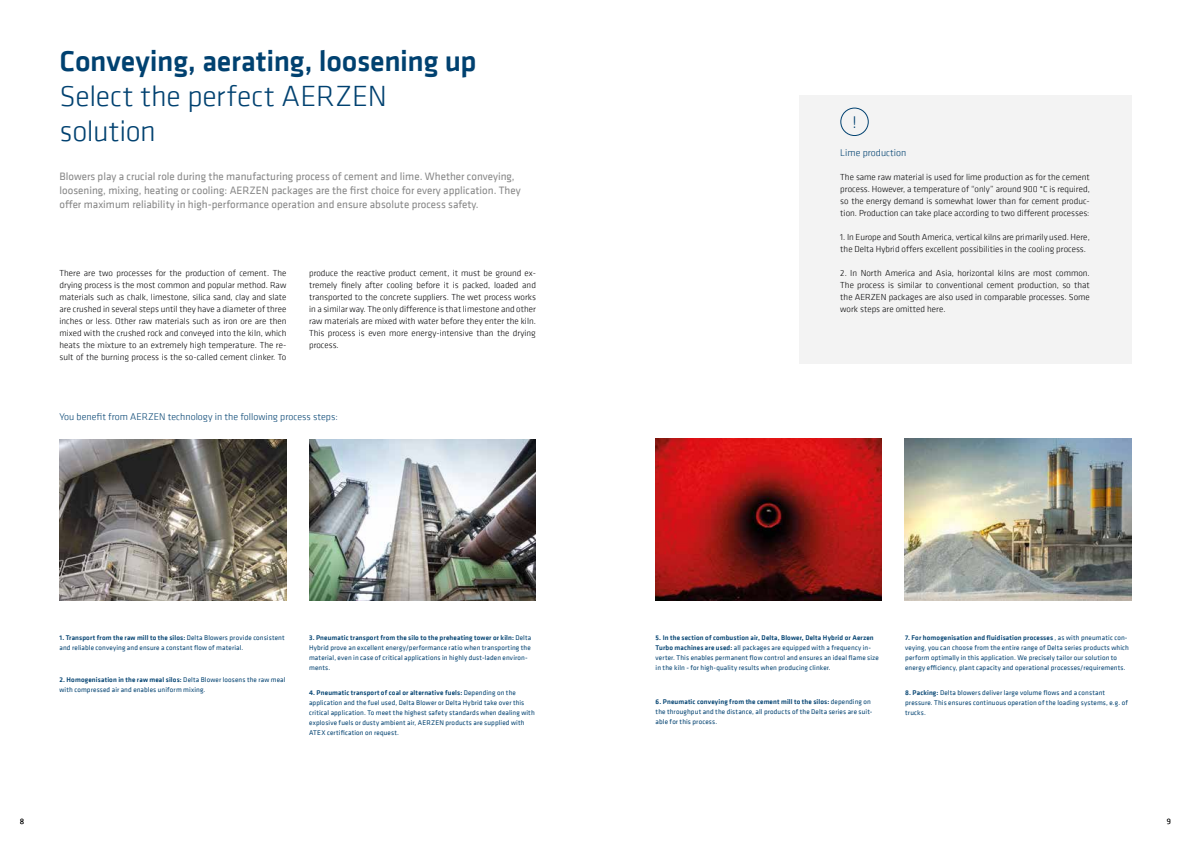
<style>
.page{position:relative;width:1191px;height:842px;background:#fff}
.page>*{position:absolute;margin:0;border:0;box-sizing:border-box;transform-origin:0 0}
.t1{font:500 30px "Klavika";letter-spacing:-.01em;color:#004170}
.t2{font:300 30px/35px "Klavika";letter-spacing:-.005em;color:#004170}
.t3{font:300 17px "Klavika";color:#004170}
.t4{font:11px/14px "Klavika";color:#878787}
.t5{font:300 10px "Klavika";color:#004170}
.t6{font:300 9px/12px "Klavika";color:#020203;text-align:justify}
.t7{font:300 8px "Klavika";color:#000}
.t8{font:7px/10px "Klavika";letter-spacing:.02em;color:#004170}
.s1{font-weight:500}
</style>
<div class="page">
<img style="left:655px;top:439px;width:227px;height:161px">
<img style="left:60px;top:439px;width:226px;height:161px">
<img style="left:309px;top:439px;width:227px;height:161px">
<img style="left:904px;top:439px;width:227px;height:161px">
<div style="left:798px;top:95px;width:333px;height:269px;background:#f3f3f3"></div>
<div style="left:840px;top:108px;width:28px;height:28px;border:1px solid #004170;border-radius:50%"></div>
<h1 class="t1" style="left:60px;top:40px;width:418px">Conveying, aerating, loosening up</h1>
<h1 class="t2" style="left:60px;top:78px;width:329px">Select the perfect AERZEN solution</h1>
<p class="t4" style="left:60px;top:169px;width:462px">Blowers play a crucial role during the manufacturing process of cement and lime. Whether conveying, loosening, mixing, heating or cooling: AERZEN packages are the first choice for every application. They offer maximum reliability in high-performance operation and ensure absolute process safety.</p>
<p class="t6" style="left:60px;top:267px;width:228px">There are two processes for the production of cement. The drying process is the most common and popular method. Raw materials such as chalk, limestone, silica sand, clay and slate are crushed in several steps until they have a diameter of three inches or less. Other raw materials such as iron ore are then mixed with the crushed rock and conveyed into the kiln, which heats the mixture to an extremely high temperature. The re&shy;sult of the burning process is the so-called cement clinker. To</p>
<p class="t6" style="left:309px;top:267px;width:228px">produce the reactive product cement, it must be ground ex&shy;tremely finely after cooling before it is packed, loaded and transported to the concrete suppliers. The wet process works in a similar way. The only difference is that limestone and other raw materials are mixed with water before they enter the kiln.<br>This process is even more energy-intensive than the drying process.</p>
<h3 class="t5" style="left:60px;top:411px;width:280px">You benefit from AERZEN technology in the following process steps:</h3>
<p class="t8" style="left:60px;top:632px;width:227px"><span class="s1">1. Transport from the raw mill to the silos:</span> Delta Blowers provide consistent and reliable conveying and ensure a constant flow of material.</p>
<p class="t8" style="left:60px;top:675px;width:227px"><span class="s1">2. Homogenisation in the raw meal silos:</span> Delta Blower loosens the raw meal with compressed air and enables uniform mixing.</p>
<p class="t8" style="left:309px;top:632px;width:224px"><span class="s1">3. Pneumatic transport from the silo to the preheating tower or kiln:</span> Delta Hybrid prove an excellent energy/performance ratio when transporting the material, even in case of critical applications in highly dust-laden environ&shy;ments.</p>
<p class="t8" style="left:309px;top:687px;width:227px"><span class="s1">4. Pneumatic transport of coal or alternative fuels:</span> Depending on the application and the fuel used, Delta Blower or Delta Hybrid take over this critical application. To meet the highest safety standards when dealing with explosive fuels or dusty ambient air, AERZEN products are supplied with ATEX certification on request.</p>
<h2 class="t3" style="left:852px;top:112px;width:6px">!</h2>
<h3 class="t5" style="left:840px;top:147px;width:68px">Lime production</h3>
<p class="t6" style="left:840px;top:171px;width:251px">The same raw material is used for lime production as for the cement process. However, a temperature of “only” around 900 °C is required, so the energy demand is somewhat lower than for cement produc&shy;tion. Production can take place according to two different processes:</p>
<p class="t6" style="left:840px;top:231px;width:251px">1. In Europe and South America, vertical kilns are primarily used. Here, the Delta Hybrid offers excellent possibilities in the cooling process.</p>
<p class="t6" style="left:840px;top:267px;width:251px">2. In North America and Asia, horizontal kilns are most common.<br>The process is similar to conventional cement production, so that the AERZEN packages are also used in comparable processes. Some work steps are omitted here.</p>
<p class="t8" style="left:655px;top:632px;width:225px"><span class="s1">5. In the section of combustion air, Delta, Blower, Delta Hybrid or Aerzen Turbo machines are used:</span> all packages are equipped with a frequency in&shy;verter. This enables permanent flow control and ensures an ideal flame size in the kiln - for high-quality results when producing clinker.</p>
<p class="t8" style="left:655px;top:696px;width:218px"><span class="s1">6. Pneumatic conveying from the cement mill to the silos:</span> depending on the throughput and the distance, all products of the Delta series are suit&shy;able for this process.</p>
<p class="t8" style="left:905px;top:632px;width:225px"><span class="s1">7. For homogenisation and fluidisation processes</span> , as with pneumatic con&shy;veying, you can choose from the entire range of Delta series products which perform optimally in this application. We precisely tailor our solution to energy efficiency, plant capacity and operational processes/requirements.</p>
<p class="t8" style="left:905px;top:687px;width:224px"><span class="s1">8. Packing:</span> Delta blowers deliver large volume flows and a constant pressure. This ensures continuous operation of the loading systems, e.g. of trucks.</p>
<p class="t7" style="left:20px;top:816px;width:6px">8</p>
<p class="t7" style="left:1166px;top:816px;width:6px">9</p>
</div>
